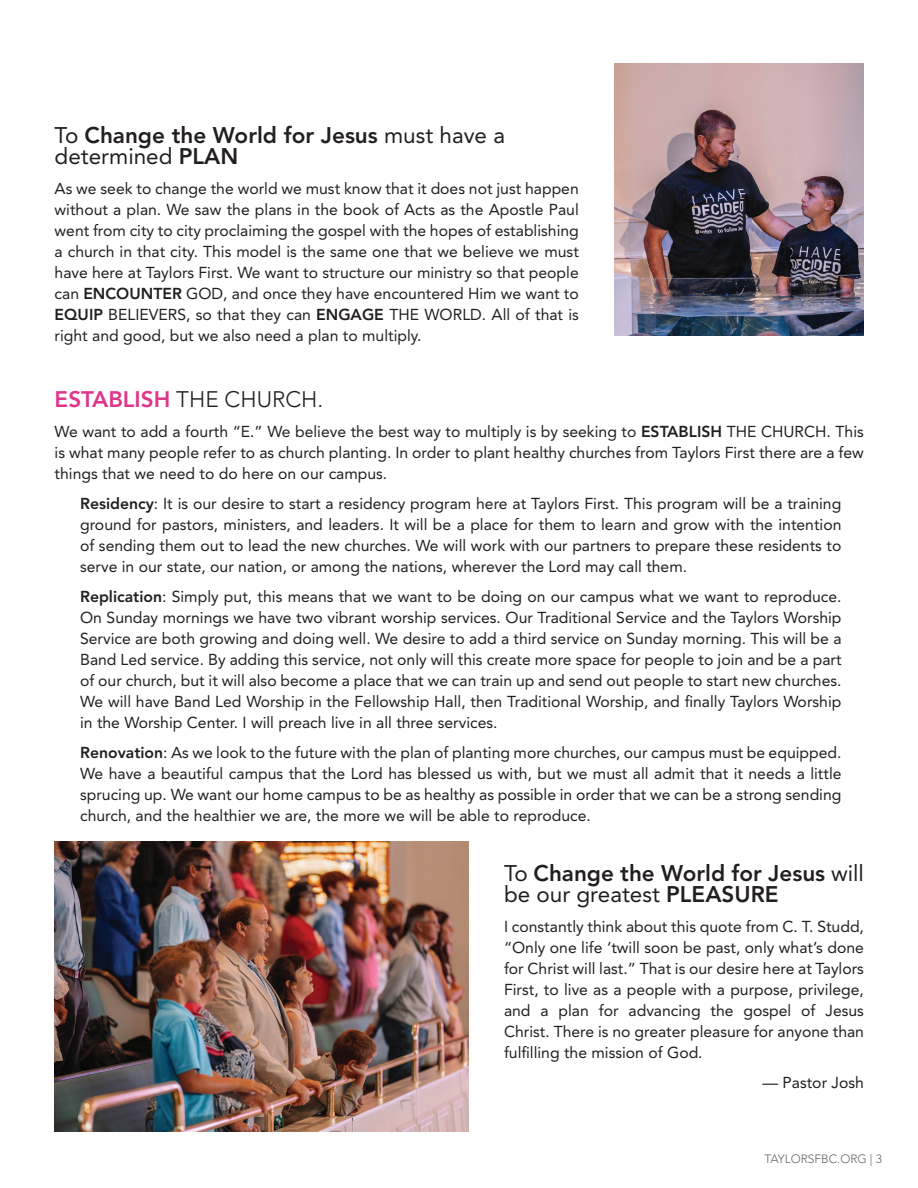
<style>
.page{position:relative;width:918px;height:1188px;background:#fff}
.page>*{position:absolute;margin:0;border:0;box-sizing:border-box;transform-origin:0 0}
.t1{font:800 22.5px/21px "Avenir LT Std";color:#231f20}
.t2{font:300 22.5px "Avenir";color:#231f20}
.t3{font:15.75px/21px "Avenir LT Std";color:#231f20;text-align:justify}
.t4{font:300 12px "Avenir LT Std";color:#231f20}
.s1{font-weight:400}
.s2{font-weight:800}
.s3{font-weight:800;color:#dd368a}
</style>
<div class="page">
<img style="left:615px;top:63px;width:249px;height:273px">
<img style="left:55px;top:842px;width:413px;height:290px">
<h1 class="t1" style="left:55px;top:125px;width:452px"><span class="s1">To</span> Change the World for Jesus <span class="s1">must have a determined</span> PLAN</h1>
<p class="t3" style="left:55px;top:178px;width:526px">As we seek to change the world we must know that it does not just happen without a plan. We saw the plans in the book of Acts as the Apostle Paul went from city to city proclaiming the gospel with the hopes of establishing a church in that city. This model is the same one that we believe we must have here at Taylors First. We want to structure our ministry so that people can <span class="s2">ENCOUNTER</span> GOD, and once they have encountered Him we want to <span class="s2">EQUIP</span> BELIEVERS, so that they can <span class="s2">ENGAGE</span> THE WORLD. All of that is right and good, but we also need a plan to multiply.</p>
<h1 class="t2" style="left:55px;top:386px;width:270px"><span class="s3">ESTABLISH</span> THE CHURCH.</h1>
<p class="t3" style="left:55px;top:421px;width:811px">We want to add a fourth “E.” We believe the best way to multiply is by seeking to <span class="s2">ESTABLISH</span> THE CHURCH. This is what many people refer to as church planting. In order to plant healthy churches from Taylors First there are a few things that we need to do here on our campus.</p>
<p class="t3" style="left:80px;top:493px;width:763px"><span class="s2">Residency</span>: It is our desire to start a residency program here at Taylors First. This program will be a training ground for pastors, ministers, and leaders. It will be a place for them to learn and grow with the intention of sending them out to lead the new churches. We will work with our partners to prepare these residents to serve in our state, our nation, or among the nations, wherever the Lord may call them.</p>
<p class="t3" style="left:80px;top:586px;width:763px"><span class="s2">Replication</span>: Simply put, this means that we want to be doing on our campus what we want to reproduce.<br>On Sunday mornings we have two vibrant worship services. Our Traditional Service and the Taylors Worship Service are both growing and doing well. We desire to add a third service on Sunday morning. This will be a Band Led service. By adding this service, not only will this create more space for people to join and be a part of our church, but it will also become a place that we can train up and send out people to start new churches.<br>We will have Band Led Worship in the Fellowship Hall, then Traditional Worship, and finally Taylors Worship in the Worship Center. I will preach live in all three services.</p>
<p class="t3" style="left:80px;top:742px;width:763px"><span class="s2">Renovation</span>: As we look to the future with the plan of planting more churches, our campus must be equipped.<br>We have a beautiful campus that the Lord has blessed us with, but we must all admit that it needs a little sprucing up. We want our home campus to be as healthy as possible in order that we can be a strong sending church, and the healthier we are, the more we will be able to reproduce.</p>
<h1 class="t1" style="left:504px;top:863px;width:362px"><span class="s1">To</span> Change the World for Jesus <span class="s1">will be our greatest</span> PLEASURE</h1>
<p class="t3" style="left:504px;top:916px;width:362px">I constantly think about this quote from C. T. Studd, “Only one life ‘twill soon be past, only what’s done for Christ will last.” That is our desire here at Taylors First, to live as a people with a purpose, privilege, and a plan for advancing the gospel of Jesus Christ. There is no greater pleasure for anyone than fulfilling the mission of God.</p>
<p class="t3" style="left:762px;top:1072px;width:103px">— Pastor Josh</p>
<p class="t4" style="left:765px;top:1151px;width:119px">TAYLORSFBC.ORG | 3</p>
</div>
